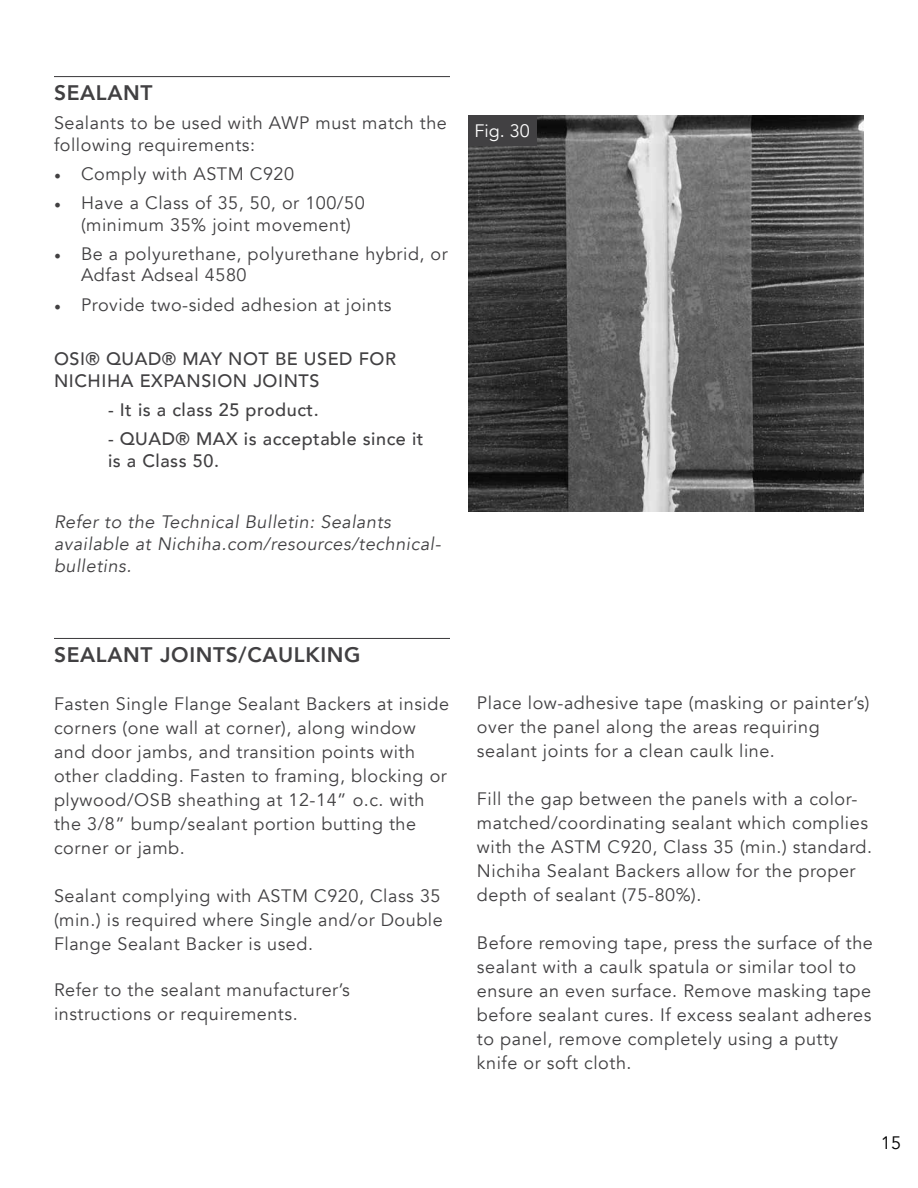
<style>
.page{position:relative;width:918px;height:1188px;background:#fff}
.page>*{position:absolute;margin:0;border:0;box-sizing:border-box;transform-origin:0 0}
.t1{font:800 21px "Avenir";letter-spacing:.03em;color:#414042}
.t2{font:18px/24px "Avenir";letter-spacing:.03em;color:#414042}
.t3{font:500 18px/21.6px "Avenir";letter-spacing:.03em;color:#414042}
.t4{font:italic 18px/21.6px "Avenir";letter-spacing:.03em;color:#414042}
.t5{font:18px "Avenir";color:#fff}
.t6{font:18px "Avenir";color:#000}
.s1{font-family:"Minion Pro"}
</style>
<div class="page">
<hr style="left:54px;top:76px;width:396px;height:1px;background:#414042">
<hr style="left:54px;top:638px;width:396px;height:1px;background:#414042">
<img style="left:468px;top:116px;width:395px;height:395px">
<div style="left:468px;top:116px;width:68px;height:30px;background:#414042"></div>
<p class="t1" style="left:54px;top:77px;width:100px">SEALANT</p>
<p class="t2" style="left:54px;top:113px;width:394px;line-height:21.6px">Sealants to be used with AWP must match the following requirements:</p>
<p class="t2" style="left:54px;top:162px;width:242px"><span class="s1">•</span> Comply with ASTM C920</p>
<p class="t2" style="left:81px;top:192px;width:285px;line-height:21.6px;text-indent:-27px"><span class="s1">•</span> Have a Class of 35, 50, or 100/50 (minimum 35% joint movement)</p>
<p class="t2" style="left:81px;top:243px;width:368px;line-height:21.6px;text-indent:-27px"><span class="s1">•</span> Be a polyurethane, polyurethane hybrid, or<br>Adfast Adseal 4580</p>
<p class="t2" style="left:54px;top:293px;width:339px"><span class="s1">•</span> Provide two-sided adhesion at joints</p>
<p class="t3" style="left:54px;top:347px;width:344px">OSI® QUAD® MAY NOT BE USED FOR<br>NICHIHA EXPANSION JOINTS</p>
<p class="t3" style="left:108px;top:398px;width:212px">- It is a class 25 product.</p>
<p class="t3" style="left:108px;top:427px;width:317px">- QUAD® MAX is acceptable since it is a Class 50.</p>
<p class="t4" style="left:54px;top:512px;width:388px">Refer to the Technical Bulletin: Sealants available at Nichiha.com/resources/technical&shy;bulletins.</p>
<p class="t5" style="left:475px;top:120px;width:57px">Fig. 30</p>
<p class="t1" style="left:54px;top:638px;width:308px">SEALANT JOINTS/CAULKING</p>
<p class="t2" style="left:54px;top:692px;width:397px">Fasten Single Flange Sealant Backers at inside corners (one wall at corner), along window and door jambs, and transition points with other cladding. Fasten to framing, blocking or plywood/OSB sheathing at 12-14” o.c. with the 3/8” bump/sealant portion butting the corner or jamb.</p>
<p class="t2" style="left:54px;top:884px;width:390px">Sealant complying with ASTM C920, Class 35 (min.) is required where Single and/or Double<br>Flange Sealant Backer is used.</p>
<p class="t2" style="left:54px;top:978px;width:297px">Refer to the sealant manufacturer’s instructions or requirements.</p>
<p class="t2" style="left:477px;top:692px;width:394px">Place low-adhesive tape (masking or painter’s) over the panel along the areas requiring sealant joints for a clean caulk line.</p>
<p class="t2" style="left:477px;top:788px;width:397px">Fill the gap between the panels with a color&shy;matched/coordinating sealant which complies with the ASTM C920, Class 35 (min.) standard.<br>Nichiha Sealant Backers allow for the proper depth of sealant (75-80%).</p>
<p class="t2" style="left:477px;top:932px;width:398px">Before removing tape, press the surface of the sealant with a caulk spatula or similar tool to ensure an even surface. Remove masking tape before sealant cures. If excess sealant adheres to panel, remove completely using a putty knife or soft cloth.</p>
<p class="t6" style="left:881px;top:1132px;width:22px">15</p>
</div>
